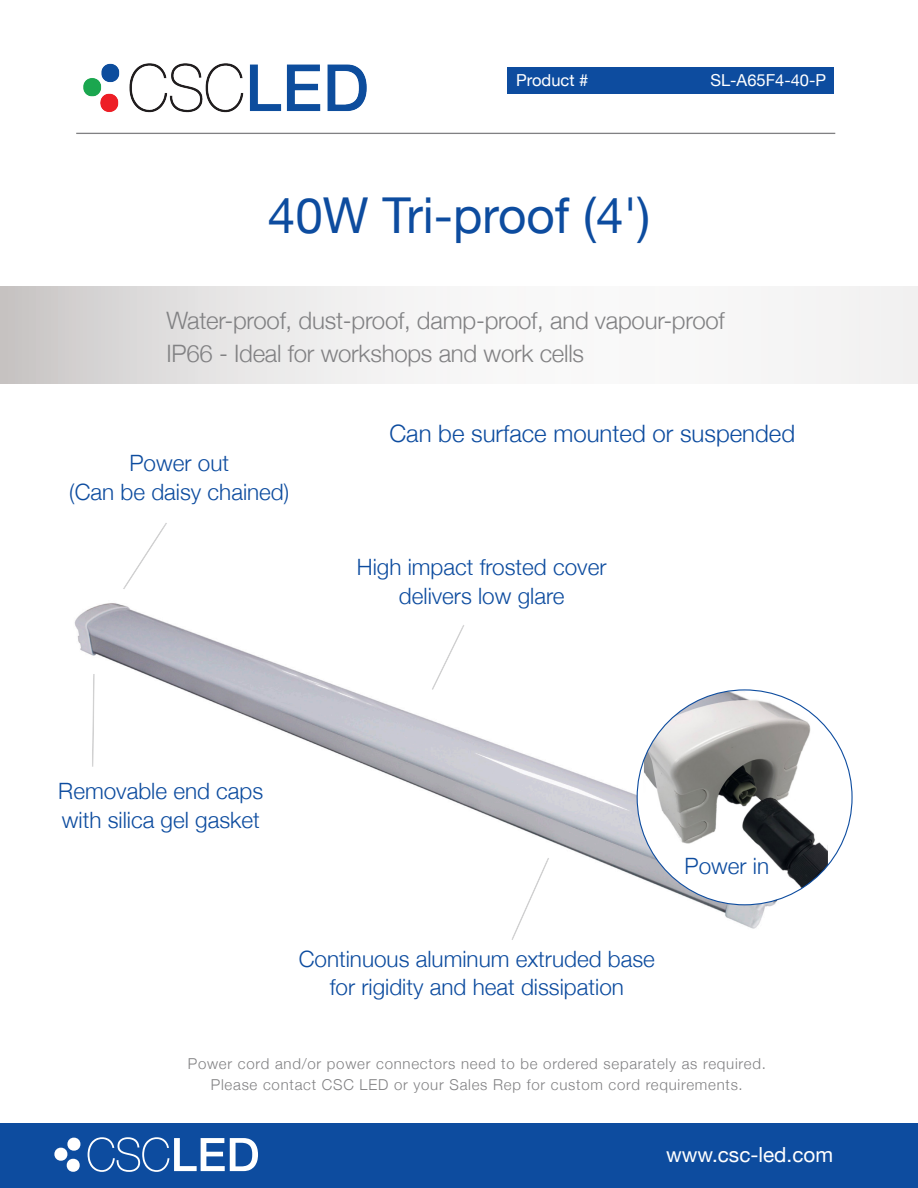
<style>
.page{position:relative;width:918px;height:1188px;background:#fff}
.page>*{position:absolute;margin:0;border:0;box-sizing:border-box;transform-origin:0 0}
.t1{font:49.5px "Helvetica Neue";color:#0d4c9f}
.t2{font:300 24px "Helvetica Neue";letter-spacing:-.01em;color:#818183}
.t3{font:300 24px "Helvetica Neue";color:#0d4c9f}
.t4{font:300 22.5px "Helvetica Neue";color:#0d4c9f}
.t5{font:20.7px "Helvetica Neue";color:#fff}
.t6{font:16.5px "Helvetica Neue";color:#fff}
.t7{font:300 15px "Helvetica Neue";letter-spacing:.05em;color:#818183}
</style>
<div class="page">
<img style="left:74px;top:603px;width:728px;height:326px">
<svg style="left:0;top:286px;width:917px;height:97px"></svg>
<div style="left:0;top:1123px;width:918px;height:65px;background:#0d4c9f"></div>
<img style="left:83px;top:63px;width:284px;height:50px">
<hr style="left:76px;top:133px;width:759px;height:1px;background:#818183">
<div style="left:507px;top:67px;width:327px;height:27px;background:#0d4c9f"></div>
<svg style="left:88px;top:1137px;width:170px;height:35px"></svg>
<div style="left:67px;top:1138px;width:13px;height:13px;background:#fff;border-radius:6px"></div>
<div style="left:67px;top:1159px;width:13px;height:13px;background:#fff;border-radius:6px"></div>
<div style="left:54px;top:1148px;width:13px;height:13px;background:#fff;border-radius:6px"></div>
<svg style="left:123px;top:523px;width:44px;height:66px"></svg>
<svg style="left:419px;top:622px;width:60px;height:70px"></svg>
<svg style="left:74px;top:671px;width:66px;height:99px"></svg>
<svg style="left:483px;top:854px;width:93px;height:86px"></svg>
<div style="left:637px;top:690px;width:215px;height:215px;background:#fff;border-radius:50%"></div>
<img style="left:644px;top:692px;width:184px;height:197px">
<p class="t6" style="left:516px;top:68px;width:74px">Product #</p>
<p class="t6" style="left:710px;top:68px;width:117px">SL-A65F4-40-P</p>
<p class="t1" style="left:268px;top:180px;width:384px">40W Tri-proof (4')</p>
<p class="t2" style="left:166px;top:301px;width:560px">Water-proof, dust-proof, damp-proof, and vapour-proof</p>
<p class="t2" style="left:166px;top:334px;width:419px">IP66 - Ideal for workshops and work cells</p>
<p class="t4" style="left:129px;top:445px;width:101px">Power out</p>
<p class="t4" style="left:69px;top:473px;width:222px">(Can be daisy chained)</p>
<p class="t3" style="left:389px;top:414px;width:407px">Can be surface mounted or suspended</p>
<p class="t4" style="left:357px;top:549px;width:251px">High impact frosted cover</p>
<p class="t4" style="left:399px;top:578px;width:167px">delivers low glare</p>
<p class="t4" style="left:58px;top:773px;width:207px">Removable end caps</p>
<p class="t4" style="left:62px;top:802px;width:199px">with silica gel gasket</p>
<p class="t4" style="left:299px;top:941px;width:358px">Continuous aluminum extruded base</p>
<p class="t4" style="left:330px;top:969px;width:296px">for rigidity and heat dissipation</p>
<p class="t4" style="left:685px;top:848px;width:86px">Power in</p>
<p class="t7" style="left:188px;top:1052px;width:580px">Power cord and/or power connectors need to be ordered separately as required.</p>
<p class="t7" style="left:211px;top:1073px;width:533px">Please contact CSC LED or your Sales Rep for custom cord requirements.</p>
<p class="t5" style="left:666px;top:1140px;width:169px">www.csc-led.com</p>
</div>
